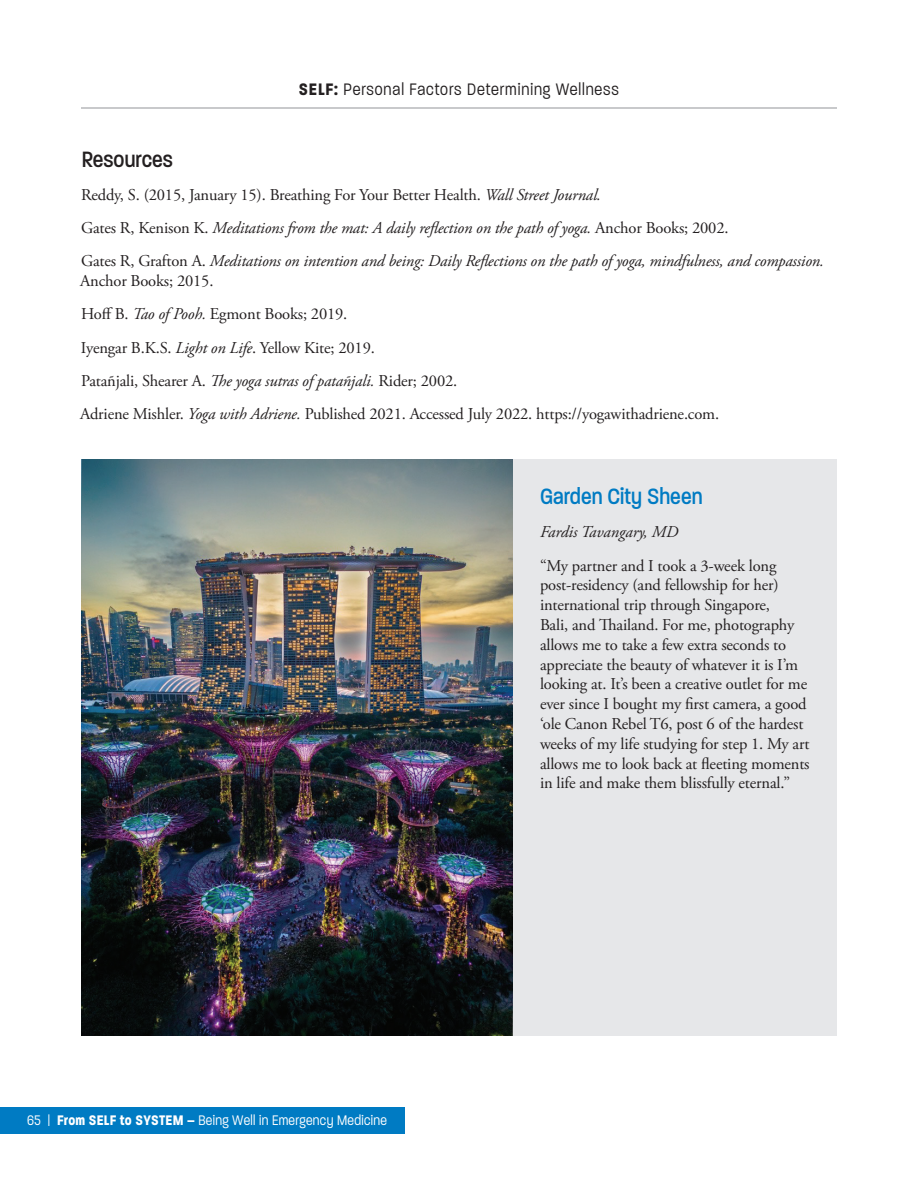
<style>
.page{position:relative;width:918px;height:1188px;background:#fff}
.page>*{position:absolute;margin:0;border:0;box-sizing:border-box;transform-origin:0 0}
.t1{font:500 24px "Paralucent Condensed";color:#007bc3}
.t2{font:500 24px "Paralucent Condensed";color:#231f20}
.t3{font:300 18px "Paralucent Condensed";letter-spacing:.05em;color:#231f20}
.t4{font:16.5px/19.8px "Adobe Garamond Pro";letter-spacing:-.01em;color:#231f20}
.t5{font:italic 16.5px/33.3px "Adobe Garamond Pro";letter-spacing:-.01em;color:#231f20}
.t6{font:300 15px "Paralucent Condensed";letter-spacing:.02em;color:#fff}
.s1{font-weight:700}
.s2{font-style:normal}
.s3{font-style:italic}
</style>
<div class="page">
<div style="left:0;top:1107px;width:405px;height:27px;background:#007bc3"></div>
<hr style="left:81px;top:108px;width:756px;height:1px;background:#939598">
<img style="left:81px;top:459px;width:432px;height:576px">
<div style="left:513px;top:459px;width:324px;height:576px;background:#e6e7e9"></div>
<p class="t3" style="left:299px;top:79px;width:322px"><span class="s1">SELF:</span> Personal Factors Determining Wellness</p>
<h1 class="t2" style="left:82px;top:145px;width:93px">Resources</h1>
<p class="t5" style="left:81px;top:178px;width:745px"><span class="s2">Reddy, S. (2015, January 15). Breathing For Your Better Health.</span> Wall Street Journal.<br><span class="s2">Gates R, Kenison K.</span> Meditations from the mat: A daily reflection on the path of yoga. <span class="s2">Anchor Books; 2002.<br>Gates R, Grafton A.</span> Meditations on intention and being: Daily Reflections on the path of yoga, mindfulness, and compassion.</p>
<p class="t4" style="left:80px;top:265px;width:641px;line-height:33.3px">Anchor Books; 2015.<br>Hoff B. <span class="s3">Tao of Pooh.</span> Egmont Books; 2019.<br>Iyengar B.K.S. <span class="s3">Light on Life</span>. Yellow Kite; 2019.<br>Patañjali, Shearer A. <span class="s3">The yoga sutras of patañjali.</span> Rider; 2002.<br>Adriene Mishler. <span class="s3">Yoga with Adriene.</span> Published 2021. Accessed July 2022. https://yogawithadriene.com.</p>
<p class="t6" style="left:27px;top:1112px;width:361px">65 | <span class="s1">From SELF to SYSTEM –</span> Being Well in Emergency Medicine</p>
<h1 class="t1" style="left:540px;top:482px;width:164px">Garden City Sheen</h1>
<p class="t5" style="left:540px;top:516px;width:140px">Fardis Tavangary, MD</p>
<p class="t4" style="left:540px;top:556px;width:271px">“My partner and I took a 3-week long post-residency (and fellowship for her) international trip through Singapore,<br>Bali, and Thailand. For me, photography allows me to take a few extra seconds to appreciate the beauty of whatever it is I’m looking at. It’s been a creative outlet for me ever since I bought my first camera, a good ‘ole Canon Rebel T6, post 6 of the hardest weeks of my life studying for step 1. My art allows me to look back at fleeting moments in life and make them blissfully eternal.”</p>
</div>
